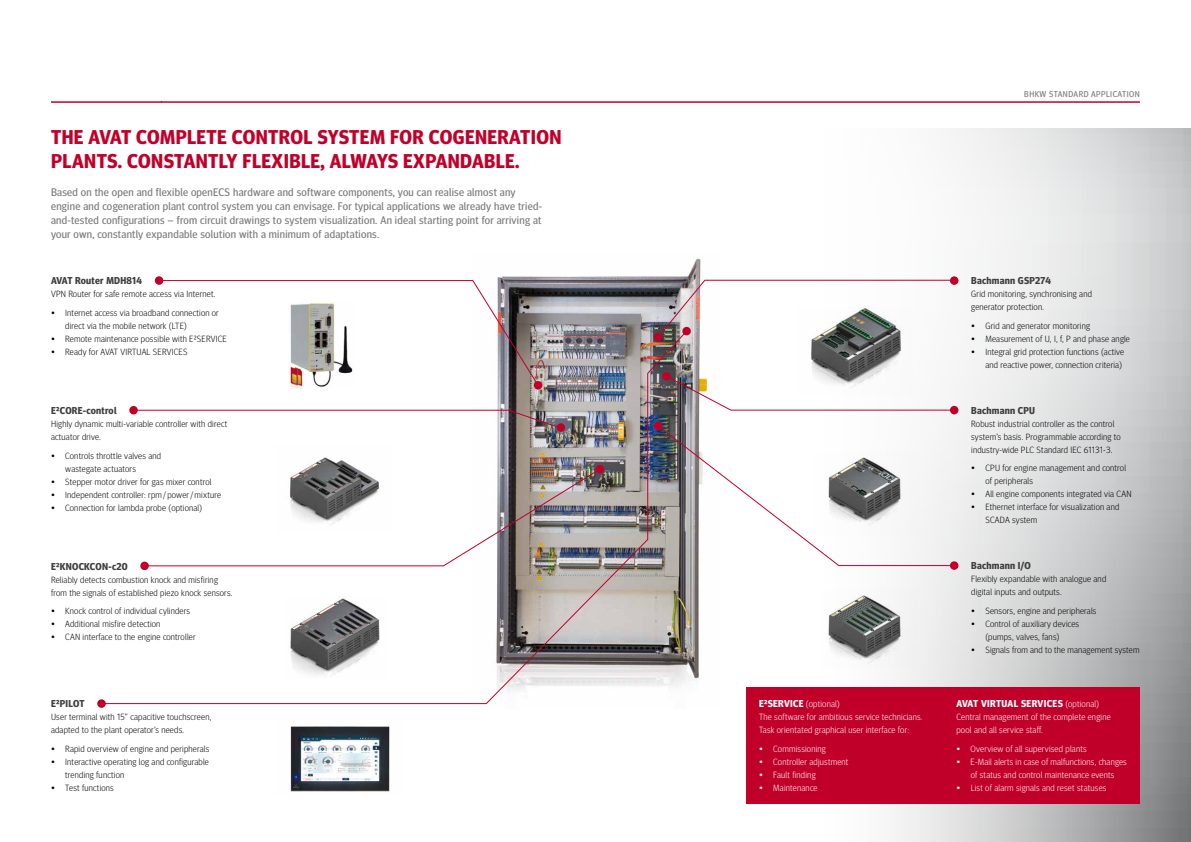
<style>
.page{position:relative;width:1191px;height:842px;background:#fff}
.page>*{position:absolute;margin:0;border:0;box-sizing:border-box;transform-origin:0 0}
.t1{font:700 20px/24px "Meta Headline OT";letter-spacing:.02em;color:#c1002a}
.t2{font:11px/14px "Meta Headline OT";letter-spacing:.025em;color:#7b7c7e}
.t3{font:700 10px "Meta Headline OT";letter-spacing:.025em;color:#3e3d40}
.t4{font:700 10px "Meta Headline OT";letter-spacing:.035em;color:#fff}
.t5{font:300 9px/13px "Meta Headline OT";letter-spacing:.025em;color:#000}
.t6{font:300 9px/13px "Meta Headline OT";letter-spacing:.025em;color:#fff}
.t7{font:8.5px "Meta Headline OT";letter-spacing:.055em;color:#7b7c7e}
.s1{font-weight:700;font-size:10px}
.s2{font-weight:300;font-size:9px}
</style>
<div class="page">
<img style="left:497px;top:258px;width:204px;height:423px">
<svg style="left:894px;top:128px;width:297px;height:714px"></svg>
<div style="left:746px;top:687px;width:394px;height:117px;background:#c1002a"></div>
<hr style="left:51px;top:101px;width:1089px;height:2px;background:#c1002a">
<div style="left:155px;top:276px;width:8px;height:9px;background:#c1002a;border-radius:50%"></div>
<div style="left:950px;top:406px;width:8px;height:8px;background:#c1002a;border-radius:50%"></div>
<div style="left:950px;top:276px;width:8px;height:9px;background:#c1002a;border-radius:50%"></div>
<div style="left:950px;top:561px;width:8px;height:9px;background:#c1002a;border-radius:50%"></div>
<svg style="left:158px;top:280px;width:381px;height:50px"></svg>
<svg style="left:657px;top:279px;width:298px;height:59px"></svg>
<svg style="left:688px;top:424px;width:267px;height:143px"></svg>
<svg style="left:106px;top:330px;width:582px;height:375px"></svg>
<svg style="left:665px;top:375px;width:290px;height:36px"></svg>
<div style="left:97px;top:699px;width:9px;height:9px;background:#c1002a;border-radius:50%"></div>
<img style="left:290px;top:726px;width:100px;height:66px">
<img style="left:810px;top:451px;width:109px;height:84px">
<img style="left:827px;top:589px;width:90px;height:80px">
<img style="left:797px;top:308px;width:115px;height:86px">
<img style="left:285px;top:597px;width:102px;height:81px">
<img style="left:275px;top:446px;width:116px;height:86px">
<img style="left:288px;top:303px;width:65px;height:85px">
<h1 class="t1" style="left:51px;top:126px;width:512px">THE AVAT COMPLETE CONTROL SYSTEM FOR COGENERATION<br>PLANTS. CONSTANTLY FLEXIBLE, ALWAYS EXPANDABLE.</h1>
<p class="t2" style="left:51px;top:185px;width:492px">Based on the open and flexible openECS hardware and software components, you can realise almost any engine and cogeneration plant control system you can envisage. For typical applications we already have tried&shy;and-tested configurations – from circuit drawings to system visualization. An ideal starting point for arriving at your own, constantly expandable solution with a minimum of adaptations.</p>
<p class="t3" style="left:51px;top:275px;width:93px">AVAT Router MDH814</p>
<p class="t5" style="left:51px;top:287px;width:166px">VPN Router for safe remote access via Internet.</p>
<p class="t5" style="left:65px;top:306px;width:155px;text-indent:-14px">• Internet access via broadband connection or direct via the mobile network (LTE)</p>
<p class="t5" style="left:51px;top:332px;width:177px">• Remote maintenance possible with E²SERVICE</p>
<p class="t5" style="left:51px;top:345px;width:138px">• Ready for AVAT VIRTUAL SERVICES</p>
<p class="t3" style="left:51px;top:404px;width:67px">E²CORE-control</p>
<p class="t5" style="left:51px;top:417px;width:178px">Highly dynamic multi-variable controller with direct actuator drive.</p>
<p class="t5" style="left:65px;top:449px;width:97px;text-indent:-14px">• Controls throttle valves and wastegate actuators</p>
<p class="t5" style="left:51px;top:475px;width:162px">• Stepper motor driver for gas mixer control</p>
<p class="t5" style="left:51px;top:488px;width:172px">• Independent controller: rpm / power / mixture</p>
<p class="t5" style="left:51px;top:501px;width:153px">• Connection for lambda probe (optional)</p>
<p class="t3" style="left:51px;top:560px;width:78px">E²KNOCKCON-c20</p>
<p class="t5" style="left:51px;top:573px;width:183px">Reliably detects combustion knock and misfiring from the signals of established piezo knock sensors.</p>
<p class="t5" style="left:51px;top:604px;width:141px">• Knock control of individual cylinders</p>
<p class="t5" style="left:51px;top:617px;width:111px">• Additional misfire detection</p>
<p class="t5" style="left:51px;top:630px;width:146px">• CAN interface to the engine controller</p>
<p class="t3" style="left:51px;top:698px;width:35px">E²PILOT</p>
<p class="t5" style="left:51px;top:710px;width:162px">User terminal with 15” capacitive touchscreen, adapted to the plant operator’s needs.</p>
<p class="t5" style="left:51px;top:742px;width:160px">• Rapid overview of engine and peripherals</p>
<p class="t5" style="left:65px;top:755px;width:145px;text-indent:-14px">• Interactive operating log and configurable trending function</p>
<p class="t5" style="left:51px;top:781px;width:64px">• Test functions</p>
<p class="t7" style="left:1024px;top:89px;width:117px">BHKW STANDARD APPLICATION</p>
<p class="t6" style="left:759px;top:697px;width:165px"><span class="s1">E²SERVICE</span> (optional)<br>The software for ambitious service technicians.<br>Task orientated graphical user interface for:</p>
<p class="t6" style="left:759px;top:742px;width:68px">• Commissioning</p>
<p class="t6" style="left:759px;top:755px;width:91px">• Controller adjustment</p>
<p class="t6" style="left:759px;top:768px;width:58px">• Fault finding</p>
<p class="t6" style="left:759px;top:781px;width:60px">• Maintenance</p>
<p class="t3" style="left:971px;top:275px;width:81px">Bachmann GSP274</p>
<p class="t5" style="left:971px;top:287px;width:122px">Grid monitoring, synchronising and generator protection.</p>
<p class="t5" style="left:971px;top:319px;width:120px">• Grid and generator monitoring</p>
<p class="t5" style="left:971px;top:332px;width:160px">• Measurement of U, I, f, P and phase angle</p>
<p class="t5" style="left:971px;top:345px;width:154px;text-align:right">• Integral grid protection functions (active and reactive power, connection criteria)</p>
<p class="t3" style="left:971px;top:404px;width:65px">Bachmann CPU</p>
<p class="t5" style="left:971px;top:417px;width:151px">Robust industrial controller as the control system’s basis. Programmable according to industry-wide PLC Standard IEC 61131-3.</p>
<p class="t5" style="left:985px;top:462px;width:142px;text-indent:-14px">• CPU for engine management and control of peripherals</p>
<p class="t5" style="left:971px;top:488px;width:162px">• All engine components integrated via CAN</p>
<p class="t5" style="left:985px;top:501px;width:135px;text-indent:-14px">• Ethernet interface for visualization and<br>SCADA system</p>
<p class="t3" style="left:971px;top:560px;width:61px">Bachmann I/O</p>
<p class="t5" style="left:971px;top:572px;width:136px">Flexibly expandable with analogue and digital inputs and outputs.</p>
<p class="t5" style="left:971px;top:604px;width:127px">• Sensors, engine and peripherals</p>
<p class="t5" style="left:985px;top:617px;width:95px;text-indent:-14px">• Control of auxiliary devices (pumps, valves, fans)</p>
<p class="t5" style="left:971px;top:643px;width:170px">• Signals from and to the management system</p>
<p class="t4" style="left:956px;top:698px;width:144px">AVAT VIRTUAL SERVICES <span class="s2">(optional)</span></p>
<p class="t6" style="left:956px;top:711px;width:156px">Central management of the complete engine pool and all service staff.</p>
<p class="t6" style="left:956px;top:742px;width:132px">• Overview of all supervised plants</p>
<p class="t6" style="left:956px;top:755px;width:172px;text-align:center">• E-Mail alerts in case of malfunctions, changes of status and control maintenance events</p>
<p class="t6" style="left:956px;top:781px;width:151px">• List of alarm signals and reset statuses</p>
</div>
